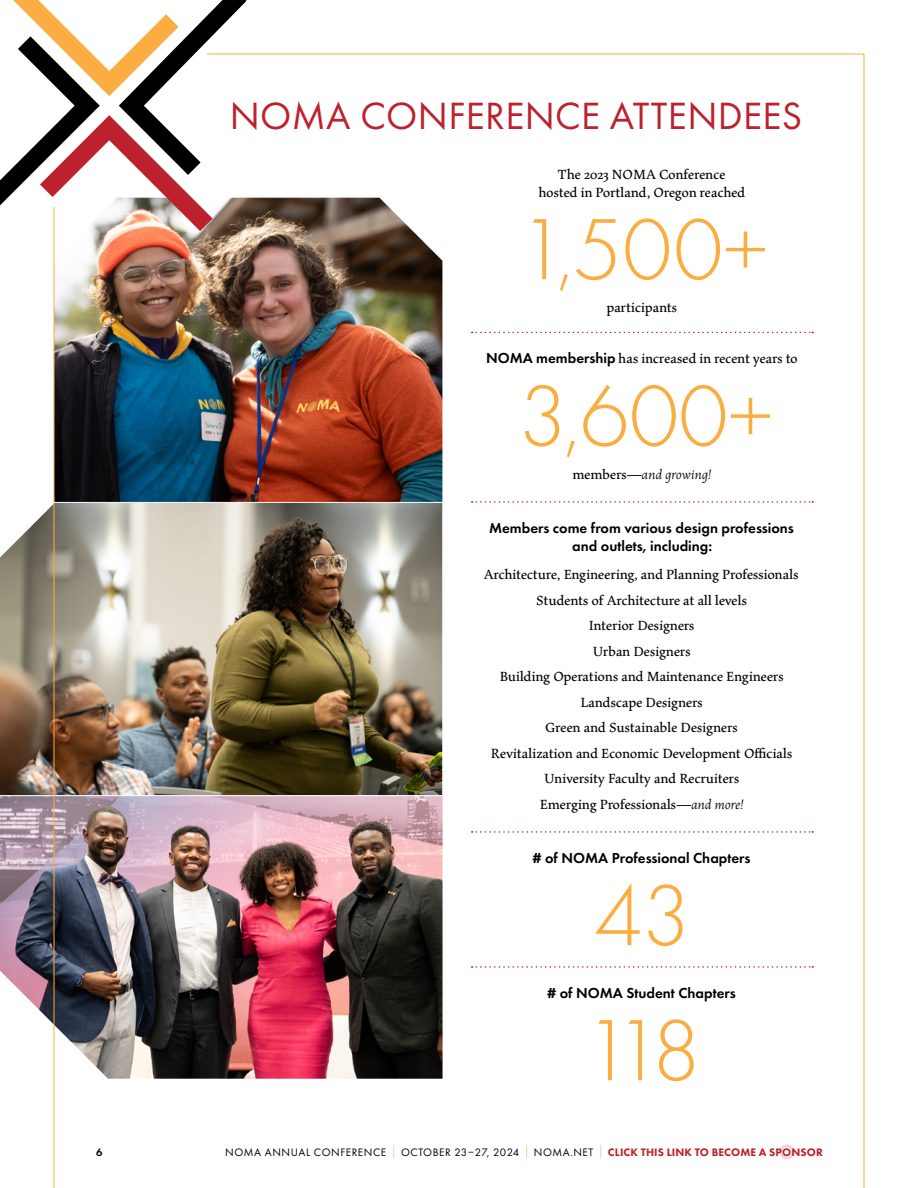
<style>
.page{position:relative;width:918px;height:1188px;background:#fff}
.page>*{position:absolute;margin:0;border:0;box-sizing:border-box;transform-origin:0 0}
.Body_Text_1st_Paragraph{font:300 90px "Futura PT";color:#faad40}
.t1{font:39.3px "Futura PT";letter-spacing:.01em;color:#bd212e}
.Body_Text_1st_Paragraph-2{font:15px/18px "Maiola Bk";color:#000;text-align:center}
.Futura_PT_w__Dotted_Line{font:600 15px/18px "Futura PT";color:#000;text-align:center}
.Body_Text_1st_Paragraph-3{font:600 15px "Futura PT";color:#000}
.Body_Text_1st_Paragraph-4{font:italic 15px "Maiola";color:#000}
.t2{font:11.25px "Futura PT";letter-spacing:.05em;color:#000}
.t3{font:600 11.25px "Futura PT";color:#000}
.s1{font-size:79.5px}
.s2{font-family:"Futura PT";font-weight:600}
.s3{font-family:"Maiola Bk";font-style:normal}
.s4{font-family:"Maiola";font-style:italic}
.s5{font-weight:300;font-size:13.5px;color:#faad40}
.s6{font-weight:800;color:#bd212e}
</style>
<div class="page">
<img style="left:0;top:796px;width:53px;height:228px">
<svg style="left:0;top:0;width:247px;height:206px"></svg>
<img style="left:0;top:505px;width:53px;height:291px">
<img style="left:53px;top:53px;width:812px;height:1135px">
<p class="t1" style="left:230px;top:93px;width:574px">NOMA CONFERENCE ATTENDEES</p>
<p class="Body_Text_1st_Paragraph-2" style="left:539px;top:165px;width:208px">The 2023 NOMA Conference hosted in Portland, Oregon reached</p>
<p class="Body_Text_1st_Paragraph" style="left:518px;top:198px;width:252px">1<span class="s1">,</span>500+</p>
<p class="Body_Text_1st_Paragraph-2" style="left:607px;top:298px;width:72px">participants</p>
<p class="Body_Text_1st_Paragraph-2" style="left:486px;top:349px;width:313px"><span class="s2">NOMA membership</span> has increased in recent years to</p>
<p class="Body_Text_1st_Paragraph" style="left:518px;top:365px;width:256px">3<span class="s1">,</span>600+</p>
<p class="Body_Text_1st_Paragraph-4" style="left:573px;top:464px;width:140px"><span class="s3">members—</span>and growing!</p>
<p class="Futura_PT_w__Dotted_Line" style="left:489px;top:519px;width:306px">Members come from various design professions and outlets, including:</p>
<p class="Body_Text_1st_Paragraph-2" style="left:484px;top:565px;width:317px">Architecture, Engineering, and Planning Professionals</p>
<p class="Body_Text_1st_Paragraph-2" style="left:536px;top:591px;width:212px">Students of Architecture at all levels</p>
<p class="Body_Text_1st_Paragraph-2" style="left:589px;top:616px;width:107px">Interior Designers</p>
<p class="Body_Text_1st_Paragraph-2" style="left:593px;top:642px;width:100px">Urban Designers</p>
<p class="Body_Text_1st_Paragraph-2" style="left:500px;top:667px;width:285px">Building Operations and Maintenance Engineers</p>
<p class="Body_Text_1st_Paragraph-2" style="left:580px;top:693px;width:124px">Landscape Designers</p>
<p class="Body_Text_1st_Paragraph-2" style="left:545px;top:718px;width:194px">Green and Sustainable Designers</p>
<p class="Body_Text_1st_Paragraph-2" style="left:491px;top:744px;width:303px">Revitalization and Economic Development Officials</p>
<p class="Body_Text_1st_Paragraph-2" style="left:544px;top:769px;width:197px">University Faculty and Recruiters</p>
<p class="Body_Text_1st_Paragraph-2" style="left:540px;top:795px;width:205px">Emerging Professionals—<span class="s4">and more!</span></p>
<p class="Body_Text_1st_Paragraph-3" style="left:533px;top:848px;width:220px"># of NOMA Professional Chapters</p>
<p class="Body_Text_1st_Paragraph" style="left:594px;top:864px;width:98px">43</p>
<p class="Body_Text_1st_Paragraph-3" style="left:547px;top:983px;width:190px"># of NOMA Student Chapters</p>
<p class="Body_Text_1st_Paragraph" style="left:583px;top:999px;width:119px">118</p>
<p class="t3" style="left:96px;top:1145px;width:8px">6</p>
<p class="t2" style="left:225px;top:1145px;width:599px">NOMA ANNUAL CONFERENCE <span class="s5">|</span> OCTOBER 23–27, 2024 <span class="s5">|</span> NOMA.NET <span class="s5">|</span> <span class="s6">CLICK THIS LINK TO BECOME A SPONSOR</span></p>
</div>
